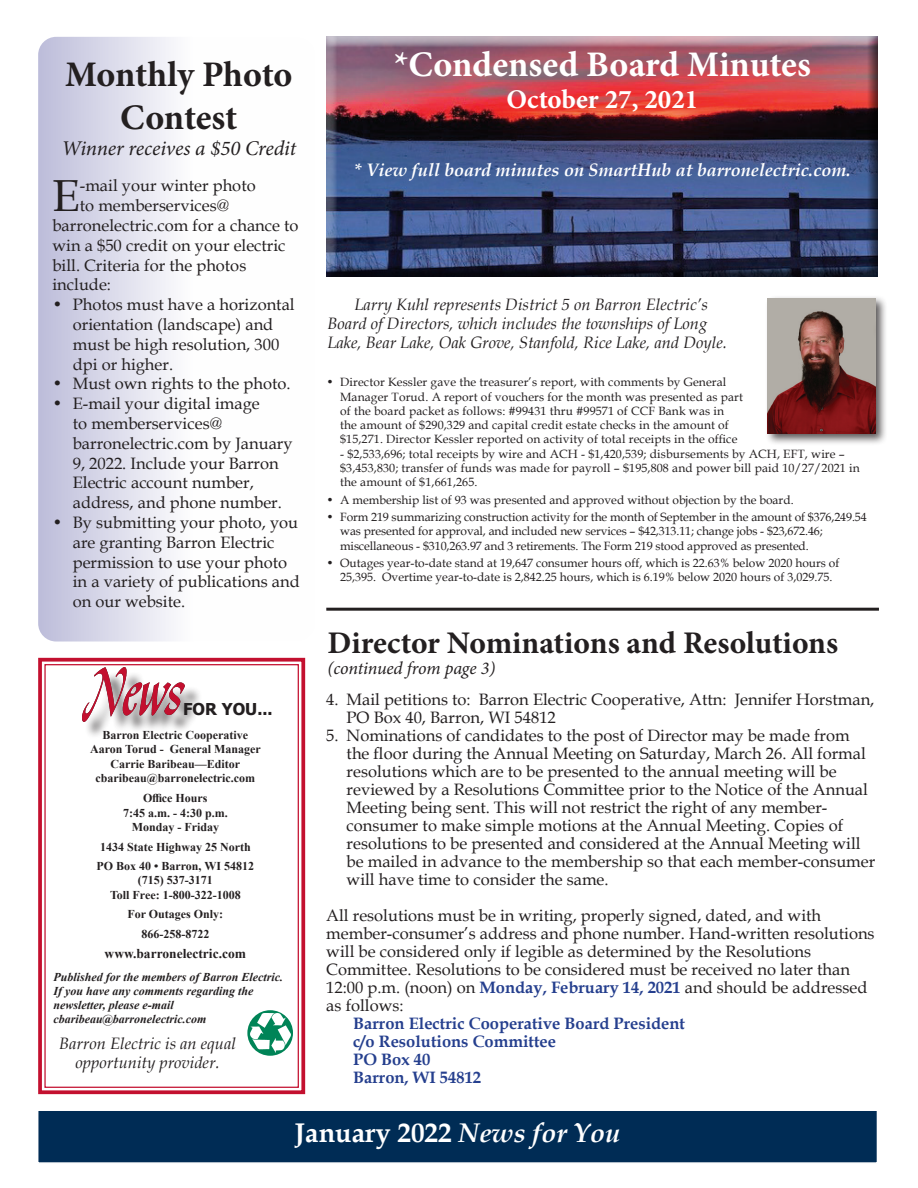
<style>
.page{position:relative;width:918px;height:1188px;background:#fff}
.page>*{position:absolute;margin:0;border:0;box-sizing:border-box;transform-origin:0 0}
.t1{font:44.85px "Book Antiqua";color:#231f20}
.t2{font:700 36px "Minion Pro";color:#fff}
.t3{font:700 36px/43.2px "Minion Pro";letter-spacing:-.01em;color:#231f20;text-align:center}
.t4{font:700 31.5px "Minion Pro";letter-spacing:-.005em;color:#231f20}
.t5{font:700 27px "Book Antiqua";color:#fff}
.t6{font:700 27px "Minion Pro";color:#fff}
.t7{font:italic 21px "Minion Pro";letter-spacing:-.01em;color:#231f20}
.t8{font:italic 700 18px "Book Antiqua";color:#fff}
.t9{font:italic 18px "Minion Pro";letter-spacing:-.01em;color:#231f20}
.t10{font:16.5px/18px "Book Antiqua";color:#231f20}
.t11{font:italic 16.5px/18.9px "Book Antiqua";color:#231f20;text-align:center}
.t12{font:700 16.5px/18px "Book Antiqua";color:#253f8e}
.t13{font:700 16.35px "Tahoma";color:#231f20}
.t14{font:700 13.5px "Times New Roman";color:#231f20}
.t15{font:12px/14.2px "Book Antiqua";letter-spacing:.01em;color:#231f20}
.t16{font:700 12px/14.2px "Times New Roman";color:#231f20;text-align:center}
.t17{font:12px/14.2px "Book Antiqua";letter-spacing:-.01em;color:#231f20}
.t18{font:italic 700 12px/14.2px "Times New Roman";color:#231f20}
.s1{font-weight:700;color:#253f8e}
.s2{font-style:italic}
</style>
<div class="page">
<div style="left:326px;top:37px;width:554px;height:240px;background:#231f20;opacity:.75"></div>
<div style="left:38px;top:37px;width:278px;height:605px;background:linear-gradient(to right,#c9c9e1,#fff);border-radius:18px"></div>
<svg style="left:38px;top:657px;width:268px;height:438px"></svg>
<div style="left:44px;top:664px;width:255px;height:424px;border:1px solid #c3102f"></div>
<svg style="left:247px;top:1010px;width:46px;height:46px"></svg>
<img style="left:250px;top:1013px;width:40px;height:39px">
<div style="left:85px;top:671px;width:117px;height:68px;background:#231f20;opacity:.75"></div>
<img style="left:82px;top:668px;width:102px;height:53px">
<div style="left:37px;top:1109px;width:841px;height:55px;background:#002c55;border:2px solid #fff"></div>
<div style="left:765px;top:296px;width:123px;height:150px;background:#231f20;opacity:.75"></div>
<img style="left:767px;top:298px;width:108px;height:135px">
<hr style="left:326px;top:608px;width:553px;height:3px;background:#231f20">
<h2 class="t3" style="left:65px;top:53px;width:229px">Monthly Photo<br>Contest</h2>
<p class="t7" style="left:62px;top:134px;width:236px">Winner receives a $50 Credit</p>
<h1 class="t1" style="left:52px;top:165px;width:29px">E</h1>
<p class="t10" style="left:80px;top:176px;width:177px">-mail your winter photo</p>
<p class="t10" style="left:80px;top:196px;width:151px">to memberservices@</p>
<p class="t10" style="left:52px;top:216px;width:248px">barronelectric.com for a chance to</p>
<p class="t10" style="left:52px;top:236px;width:235px">win a $50 credit on your electric</p>
<p class="t10" style="left:52px;top:256px;width:195px">bill. Criteria for the photos</p>
<p class="t10" style="left:52px;top:275px;width:60px">include:</p>
<p class="t10" style="left:73px;top:294px;width:223px;line-height:19.8px;text-indent:-20px">• Photos must have a horizontal orientation (landscape) and must be high resolution, 300 dpi or higher.</p>
<p class="t10" style="left:52px;top:374px;width:240px">• Must own rights to the photo.</p>
<p class="t10" style="left:73px;top:393px;width:221px;line-height:19.8px;text-indent:-20px">• E-mail your digital image<br>to memberservices@ barronelectric.com by January<br>9, 2022. Include your Barron<br>Electric account number, address, and phone number.</p>
<p class="t10" style="left:73px;top:512px;width:229px;line-height:19.8px;text-indent:-20px">• By submitting your photo, you are granting Barron Electric permission to use your photo in a variety of publications and on our website.</p>
<p class="t13" style="left:183px;top:698px;width:91px">FOR YOU...</p>
<p class="t16" style="left:90px;top:728px;width:172px">Barron Electric Cooperative<br>Aaron Torud - General Manager<br>Carrie Baribeau—Editor cbaribeau@barronelectric.com</p>
<p class="t16" style="left:123px;top:791px;width:106px">Office Hours<br>7:45 a.m. - 4:30 p.m.<br>Monday - Friday</p>
<p class="t16" style="left:97px;top:836px;width:159px;line-height:19.6px;text-align:left">1434 State Highway 25 North<br>PO Box 40 • Barron, WI 54812</p>
<p class="t16" style="left:110px;top:873px;width:132px">(715) 537-3171<br>Toll Free: 1-800-322-1008</p>
<p class="t16" style="left:127px;top:904px;width:97px;line-height:19.6px">For Outages Only:<br>866-258-8722</p>
<p class="t14" style="left:105px;top:943px;width:143px">www.barronelectric.com</p>
<p class="t18" style="left:54px;top:969px;width:231px">Published for the members of Barron Electric.<br>If you have any comments regarding the newsletter, please e-mail cbaribeau@barronelectric.com</p>
<p class="t11" style="left:59px;top:1034px;width:178px">Barron Electric is an equal opportunity provider.</p>
<h2 class="t2" style="left:394px;top:39px;width:418px">*Condensed Board Minutes</h2>
<h3 class="t6" style="left:506px;top:81px;width:193px">October 27, 2021</h3>
<p class="t8" style="left:354px;top:157px;width:499px">* View full board minutes on SmartHub at barronelectric.com.</p>
<p class="t11" style="left:327px;top:295px;width:401px;text-align:left;text-indent:27px">Larry Kuhl represents District 5 on Barron Electric’s<br>Board of Directors, which includes the townships of Long<br>Lake, Bear Lake, Oak Grove, Stanfold, Rice Lake, and Doyle.</p>
<p class="t15" style="left:340px;top:375px;width:404px;text-indent:-14px">• Director Kessler gave the treasurer’s report, with comments by General Manager Torud. A report of vouchers for the month was presented as part of the board packet as follows: #99431 thru #99571 of CCF Bank was in the amount of $290,329 and capital credit estate checks in the amount of $15,271. Director Kessler reported on activity of total receipts in the office</p>
<p class="t15" style="left:340px;top:446px;width:521px">- $2,533,696; total receipts by wire and ACH - $1,420,539; disbursements by ACH, EFT, wire – $3,453,830; transfer of funds was made for payroll – $195,808 and power bill paid 10/27/2021 in the amount of $1,661,265.</p>
<p class="t15" style="left:327px;top:492px;width:469px">• A membership list of 93 was presented and approved without objection by the board.</p>
<p class="t17" style="left:340px;top:510px;width:528px;text-indent:-14px">• Form 219 summarizing construction activity for the month of September in the amount of $376,249.54 was presented for approval, and included new services – $42,313.11; change jobs - $23,672.46; miscellaneous - $310,263.97 and 3 retirements. The Form 219 stood approved as presented.</p>
<p class="t15" style="left:327px;top:556px;width:514px;text-align:center">• Outages year-to-date stand at 19,647 consumer hours off, which is 22.63% below 2020 hours of<br>25,395. Overtime year-to-date is 2,842.25 hours, which is 6.19% below 2020 hours of 3,029.75.</p>
<h3 class="t4" style="left:327px;top:620px;width:512px">Director Nominations and Resolutions</h3>
<p class="t9" style="left:327px;top:656px;width:169px">(continued from page 3)</p>
<p class="t10" style="left:347px;top:690px;width:529px;text-indent:-20px">4. Mail petitions to: Barron Electric Cooperative, Attn: Jennifer Horstman,<br>PO Box 40, Barron, WI 54812</p>
<p class="t10" style="left:347px;top:726px;width:530px;text-indent:-20px">5. Nominations of candidates to the post of Director may be made from the floor during the Annual Meeting on Saturday, March 26. All formal resolutions which are to be presented to the annual meeting will be reviewed by a Resolutions Committee prior to the Notice of the Annual Meeting being sent. This will not restrict the right of any member&shy;consumer to make simple motions at the Annual Meeting. Copies of resolutions to be presented and considered at the Annual Meeting will be mailed in advance to the membership so that each member-consumer will have time to consider the same.</p>
<p class="t10" style="left:326px;top:906px;width:550px">All resolutions must be in writing, properly signed, dated, and with member-consumer’s address and phone number. Hand-written resolutions will be considered only if legible as determined by the Resolutions Committee. Resolutions to be considered must be received no later than 12:00 p.m. (noon) on <span class="s1">Monday, February 14, 2021</span> and should be addressed as follows:</p>
<p class="t12" style="left:353px;top:1015px;width:333px">Barron Electric Cooperative Board President c/o Resolutions Committee<br>PO Box 40<br>Barron, WI 54812</p>
<h3 class="t5" style="left:295px;top:1115px;width:327px">January 2022 <span class="s2">News for You</span></h3>
</div>
